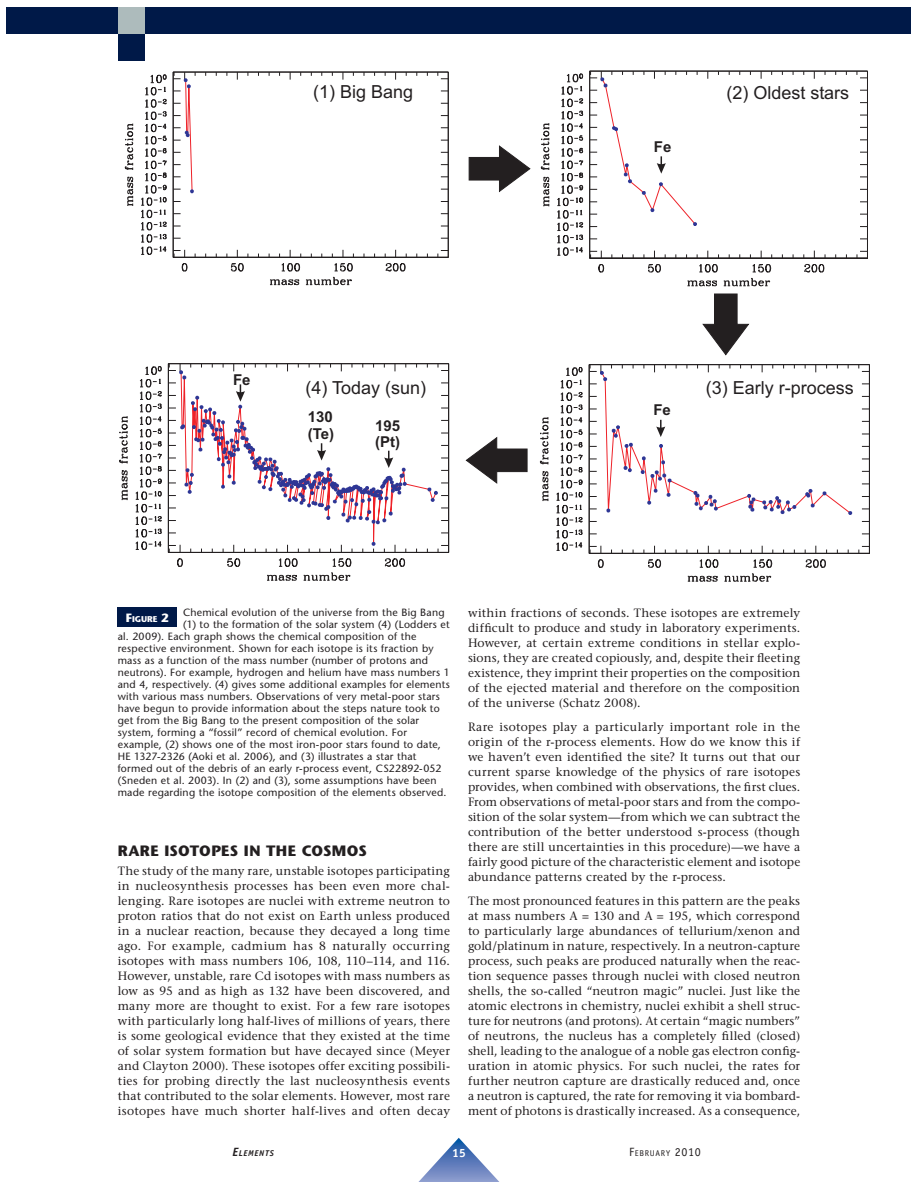
<style>
.page{position:relative;width:918px;height:1188px;background:#fff}
.page>*{position:absolute;margin:0;border:0;box-sizing:border-box;transform-origin:0 0}
.t1{font:18px "Arial";color:#231f20}
.t2{font:700 15px "Stone Sans";letter-spacing:.02em;color:#231f20}
.t3{font:700 15px/16.8px "Arial";color:#231f20}
.t4{font:12px/15px "Stone Serif";letter-spacing:.015em;color:#231f20;text-align:justify}
.t5{font:700 12px "Officina Sans";color:#fff}
.t6{font:10.5px "Stone Sans";letter-spacing:.02em;color:#231f20}
.t7{font:8.4px "Officina Sans";letter-spacing:.08em;color:#231f20}
.t8{font:italic 700 8.4px "Officina Sans";letter-spacing:.08em;color:#231f20}
.t9{font:700 8.4px "Stone Sans";color:#fff}
.s1{font-size:12px}
</style>
<div class="page">
<svg style="left:419px;top:1138px;width:80px;height:43px"></svg>
<div style="left:7px;top:7px;width:904px;height:27px;background:#001948"></div>
<div style="left:118px;top:34px;width:27px;height:27px;background:#001948"></div>
<div style="left:118px;top:7px;width:27px;height:27px;background:#adbbbc"></div>
<div style="left:118px;top:608px;width:59px;height:19px;background:#001948"></div>
<hr style="left:168px;top:552px;width:281px;height:1px;background:#231f20">
<svg style="left:177px;top:558px;width:3px;height:9px"></svg>
<hr style="left:168px;top:363px;width:281px;height:1px;background:#231f20">
<hr style="left:168px;top:364px;width:1px;height:188px;background:#231f20">
<svg style="left:169px;top:545px;width:11px;height:7px"></svg>
<hr style="left:448px;top:364px;width:1px;height:188px;background:#231f20">
<svg style="left:438px;top:545px;width:10px;height:7px"></svg>
<svg style="left:438px;top:364px;width:10px;height:7px"></svg>
<svg style="left:180px;top:364px;width:257px;height:203px"></svg>
<svg style="left:372px;top:542px;width:3px;height:10px"></svg>
<svg style="left:428px;top:483px;width:20px;height:19px"></svg>
<svg style="left:266px;top:545px;width:87px;height:36px"></svg>
<svg style="left:119px;top:366px;width:43px;height:184px"></svg>
<svg style="left:172px;top:71px;width:277px;height:187px"></svg>
<hr style="left:173px;top:257px;width:275px;height:1px;background:#231f20">
<svg style="left:226px;top:250px;width:23px;height:22px"></svg>
<svg style="left:385px;top:250px;width:22px;height:22px"></svg>
<hr style="left:173px;top:72px;width:275px;height:1px;background:#231f20">
<hr style="left:173px;top:72px;width:1px;height:185px;background:#231f20">
<svg style="left:173px;top:250px;width:15px;height:22px"></svg>
<hr style="left:448px;top:72px;width:1px;height:185px;background:#231f20">
<svg style="left:437px;top:250px;width:11px;height:7px"></svg>
<svg style="left:437px;top:72px;width:11px;height:7px"></svg>
<svg style="left:173px;top:71px;width:23px;height:122px"></svg>
<svg style="left:269px;top:250px;width:85px;height:36px"></svg>
<svg style="left:124px;top:74px;width:43px;height:181px"></svg>
<svg style="left:589px;top:70px;width:279px;height:189px"></svg>
<hr style="left:590px;top:258px;width:277px;height:1px;background:#231f20">
<svg style="left:644px;top:251px;width:22px;height:22px"></svg>
<svg style="left:803px;top:251px;width:23px;height:22px"></svg>
<hr style="left:590px;top:71px;width:277px;height:1px;background:#231f20">
<hr style="left:589px;top:71px;width:1px;height:187px;background:#231f20">
<svg style="left:590px;top:251px;width:14px;height:22px"></svg>
<hr style="left:867px;top:71px;width:1px;height:187px;background:#231f20">
<svg style="left:857px;top:251px;width:10px;height:7px"></svg>
<svg style="left:857px;top:71px;width:10px;height:7px"></svg>
<svg style="left:686px;top:251px;width:86px;height:36px"></svg>
<svg style="left:540px;top:73px;width:44px;height:183px"></svg>
<svg style="left:588px;top:364px;width:282px;height:190px"></svg>
<hr style="left:589px;top:553px;width:280px;height:1px;background:#231f20">
<svg style="left:598px;top:559px;width:6px;height:9px"></svg>
<svg style="left:648px;top:559px;width:13px;height:9px"></svg>
<svg style="left:805px;top:559px;width:21px;height:9px"></svg>
<hr style="left:589px;top:364px;width:280px;height:1px;background:#231f20">
<hr style="left:589px;top:365px;width:1px;height:188px;background:#231f20">
<svg style="left:589px;top:546px;width:12px;height:7px"></svg>
<hr style="left:869px;top:365px;width:1px;height:188px;background:#231f20">
<svg style="left:858px;top:546px;width:11px;height:7px"></svg>
<svg style="left:858px;top:365px;width:11px;height:7px"></svg>
<svg style="left:687px;top:546px;width:86px;height:36px"></svg>
<svg style="left:539px;top:367px;width:44px;height:184px"></svg>
<svg style="left:590px;top:71px;width:108px;height:156px"></svg>
<svg style="left:589px;top:365px;width:263px;height:159px"></svg>
<svg style="left:169px;top:364px;width:238px;height:160px"></svg>
<svg style="left:469px;top:146px;width:61px;height:46px"></svg>
<svg style="left:703px;top:294px;width:46px;height:61px"></svg>
<svg style="left:466px;top:437px;width:61px;height:47px"></svg>
<h1 class="t1" style="left:313px;top:86px;width:102px">(1) Big Bang</h1>
<h1 class="t1" style="left:726px;top:86px;width:124px">(2) Oldest stars</h1>
<p class="t3" style="left:654px;top:139px;width:19px">Fe</p>
<p class="t3" style="left:233px;top:373px;width:19px">Fe</p>
<h1 class="t1" style="left:306px;top:381px;width:122px">(4) Today (sun)</h1>
<h1 class="t1" style="left:706px;top:381px;width:150px">(3) Early r-process</h1>
<p class="t3" style="left:308px;top:410px;width:28px">130 (Te)</p>
<p class="t3" style="left:375px;top:418px;width:27px">195 (Pt)</p>
<p class="t3" style="left:653px;top:403px;width:19px">Fe</p>
<p class="t9" style="left:126px;top:615px;width:44px"><span class="s1">F</span>IGURE <span class="s1">2</span></p>
<p class="t6" style="left:183px;top:608px;width:263px">Chemical evolution of the universe from the Big Bang</p>
<p class="t6" style="left:183px;top:620px;width:268px">(1) to the formation of the solar system (4) (Lodders et</p>
<p class="t6" style="left:118px;top:632px;width:300px">al. 2009). Each graph shows the chemical composition of the</p>
<p class="t6" style="left:118px;top:644px;width:317px">respective environment. Shown for each isotope is its fraction by</p>
<p class="t6" style="left:118px;top:656px;width:312px">mass as a function of the mass number (number of protons and</p>
<p class="t6" style="left:118px;top:668px;width:334px">neutrons). For example, hydrogen and helium have mass numbers 1</p>
<p class="t6" style="left:118px;top:680px;width:334px">and 4, respectively. (4) gives some additional examples for elements</p>
<p class="t6" style="left:118px;top:692px;width:324px">with various mass numbers. Observations of very metal-poor stars</p>
<p class="t6" style="left:118px;top:704px;width:323px">have begun to provide information about the steps nature took to</p>
<p class="t6" style="left:118px;top:716px;width:303px">get from the Big Bang to the present composition of the solar</p>
<p class="t6" style="left:118px;top:728px;width:291px">system, forming a “fossil” record of chemical evolution. For</p>
<p class="t6" style="left:118px;top:740px;width:325px">example, (2) shows one of the most iron-poor stars found to date,</p>
<p class="t6" style="left:118px;top:752px;width:300px">HE 1327-2326 (Aoki et al. 2006), and (3) illustrates a star that</p>
<p class="t6" style="left:118px;top:764px;width:325px">formed out of the debris of an early r-process event, CS22892-052</p>
<p class="t6" style="left:118px;top:776px;width:320px">(Sneden et al. 2003). In (2) and (3), some assumptions have been</p>
<p class="t6" style="left:118px;top:788px;width:330px">made regarding the isotope composition of the elements observed.</p>
<p class="t2" style="left:118px;top:845px;width:250px">RARE ISOTOPES IN THE COSMOS</p>
<p class="t4" style="left:118px;top:865px;width:334px">The study of the many rare, unstable isotopes participating in nucleosynthesis processes has been even more chal&shy;lenging. Rare isotopes are nuclei with extreme neutron to proton ratios that do not exist on Earth unless produced in a nuclear reaction, because they decayed a long time ago. For example, cadmium has 8 naturally occurring isotopes with mass numbers 106, 108, 110–114, and 116.<br>However, unstable, rare Cd isotopes with mass numbers as low as 95 and as high as 132 have been discovered, and many more are thought to exist. For a few rare isotopes with particularly long half-lives of millions of years, there is some geological evidence that they existed at the time of solar system formation but have decayed since (Meyer and Clayton 2000). These isotopes offer exciting possibili&shy;ties for probing directly the last nucleosynthesis events that contributed to the solar elements. However, most rare isotopes have much shorter half-lives and often decay</p>
<p class="t4" style="left:468px;top:607px;width:334px">within fractions of seconds. These isotopes are extremely difficult to produce and study in laboratory experiments.<br>However, at certain extreme conditions in stellar explo&shy;sions, they are created copiously, and, despite their fleeting existence, they imprint their properties on the composition of the ejected material and therefore on the composition of the universe (Schatz 2008).</p>
<p class="t4" style="left:468px;top:721px;width:334px">Rare isotopes play a particularly important role in the origin of the r-process elements. How do we know this if we haven’t even identified the site? It turns out that our current sparse knowledge of the physics of rare isotopes provides, when combined with observations, the first clues.<br>From observations of metal-poor stars and from the compo&shy;sition of the solar system—from which we can subtract the contribution of the better understood s-process (though there are still uncertainties in this procedure)—we have a fairly good picture of the characteristic element and isotope abundance patterns created by the r-process.</p>
<p class="t4" style="left:468px;top:895px;width:334px">The most pronounced features in this pattern are the peaks at mass numbers A = 130 and A = 195, which correspond to particularly large abundances of tellurium/xenon and gold/platinum in nature, respectively. In a neutron-capture process, such peaks are produced naturally when the reac&shy;tion sequence passes through nuclei with closed neutron shells, the so-called “neutron magic” nuclei. Just like the atomic electrons in chemistry, nuclei exhibit a shell struc&shy;ture for neutrons (and protons). At certain “magic numbers” of neutrons, the nucleus has a completely filled (closed) shell, leading to the analogue of a noble gas electron config&shy;uration in atomic physics. For such nuclei, the rates for further neutron capture are drastically reduced and, once a neutron is captured, the rate for removing it via bombard&shy;ment of photons is drastically increased. As a consequence,</p>
<p class="t8" style="left:232px;top:1150px;width:43px"><span class="s1">E</span>LEMENTS</p>
<p class="t5" style="left:452px;top:1149px;width:15px">15</p>
<p class="t7" style="left:629px;top:1150px;width:73px"><span class="s1">F</span>EBRUARY <span class="s1">2010</span></p>
</div>
